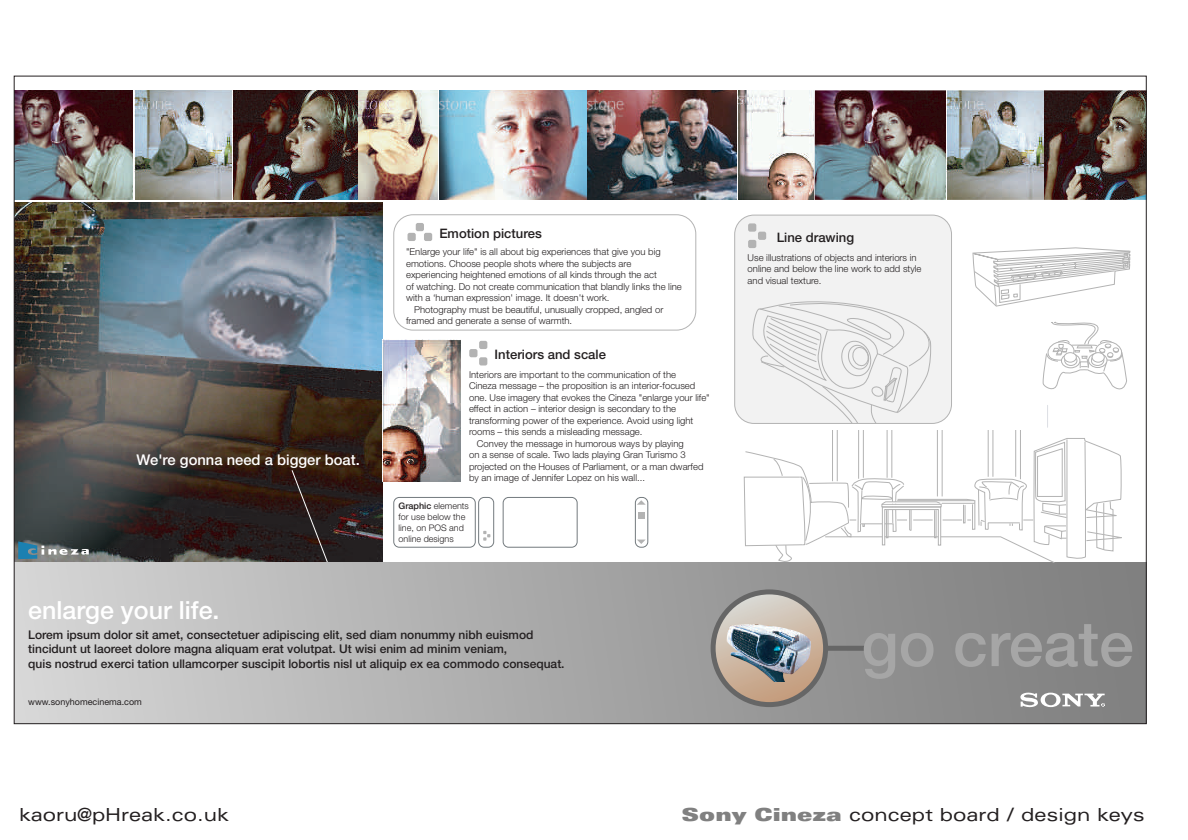
<style>
.page{position:relative;width:1188px;height:840px;background:#fff}
.page>*{position:absolute;margin:0;border:0;box-sizing:border-box;transform-origin:0 0}
.t1{font:500 62.5px "Helvetica Neue";color:#a6a6a6}
.t2{font:500 25px "Helvetica Neue";color:#fff}
.t3{font:expanded 18px "Univers";color:#231f20}
.t4{font:500 14.8px "Helvetica Neue";color:#fff}
.t5{font:500 13.1px "Helvetica Neue";color:#231f20}
.t6{font:500 12px/14.5px "Helvetica Neue";color:#231f20}
.t7{font:300 9.5px/11.5px "Helvetica Neue";color:#231f20}
.t8{font:300 9px/11px "Helvetica Neue";color:#231f20}
.t9{font:9px "Helvetica Neue";color:#231f20}
.s1{font-weight:500}
.s2{font-weight:900;color:#808080}
</style>
<div class="page">
<img style="left:16px;top:202px;width:366px;height:361px">
<svg style="left:291px;top:470px;width:43px;height:93px"></svg>
<div style="left:735px;top:215px;width:217px;height:209px;background:#f2f2f2;border:1px solid #b3b3b3;border-radius:19px"></div>
<div style="left:14px;top:563px;width:1132px;height:161px;background:linear-gradient(to right,#d4d4d4,#7b7b7b)"></div>
<svg style="left:18px;top:541px;width:71px;height:18px"></svg>
<div style="left:820px;top:646px;width:48px;height:5px;background:#666"></div>
<svg style="left:711px;top:589px;width:117px;height:118px"></svg>
<img style="left:727px;top:622px;width:84px;height:60px">
<svg style="left:1020px;top:691px;width:85px;height:18px"></svg>
<img style="left:16px;top:90px;width:1128px;height:110px">
<img style="left:972px;top:90px;width:159px;height:217px">
<div style="left:469px;top:349px;width:8px;height:8px;background:#b3b3b3;border-radius:2px"></div>
<div style="left:479px;top:357px;width:8px;height:9px;background:#b3b3b3;border-radius:2px"></div>
<div style="left:479px;top:341px;width:8px;height:8px;background:#b3b3b3;border-radius:2px"></div>
<div style="left:416px;top:223px;width:8px;height:8px;background:#b3b3b3;border-radius:2px"></div>
<div style="left:408px;top:233px;width:8px;height:8px;background:#b3b3b3;border-radius:2px"></div>
<div style="left:424px;top:233px;width:8px;height:8px;background:#b3b3b3;border-radius:2px"></div>
<div style="left:394px;top:215px;width:302px;height:115px;border:1px solid #b3b3b3;border-radius:19px"></div>
<div style="left:394px;top:497px;width:82px;height:50px;border:1px solid #737a7e;border-radius:6px"></div>
<div style="left:503px;top:497px;width:74px;height:50px;border:1px solid #737a7e;border-radius:6px"></div>
<div style="left:478px;top:497px;width:16px;height:50px;border:1px solid #737a7e;border-radius:6px"></div>
<svg style="left:483px;top:531px;width:7px;height:10px"></svg>
<div style="left:635px;top:497px;width:13px;height:50px;border:1px solid #737a7e;border-radius:6px"></div>
<svg style="left:637px;top:540px;width:8px;height:4px"></svg>
<svg style="left:637px;top:500px;width:9px;height:5px"></svg>
<div style="left:638px;top:513px;width:7px;height:6px;background:#b3b3b3"></div>
<div style="left:758px;top:232px;width:8px;height:8px;background:#b3b3b3;border-radius:2px"></div>
<div style="left:748px;top:223px;width:8px;height:9px;background:#b3b3b3;border-radius:2px"></div>
<div style="left:748px;top:240px;width:8px;height:8px;background:#b3b3b3;border-radius:2px"></div>
<svg style="left:1042px;top:321px;width:85px;height:69px"></svg>
<svg style="left:751px;top:301px;width:183px;height:123px"></svg>
<svg style="left:1047px;top:405px;width:1px;height:22px"></svg>
<hr style="left:832px;top:431px;width:1px;height:50px;background:#b3b3b3">
<hr style="left:858px;top:431px;width:1px;height:48px;background:#b3b3b3">
<hr style="left:863px;top:431px;width:1px;height:47px;background:#b3b3b3">
<hr style="left:887px;top:431px;width:1px;height:47px;background:#b3b3b3">
<hr style="left:891px;top:431px;width:1px;height:47px;background:#b3b3b3">
<hr style="left:937px;top:431px;width:1px;height:65px;background:#b3b3b3">
<hr style="left:942px;top:431px;width:1px;height:65px;background:#b3b3b3">
<hr style="left:988px;top:431px;width:1px;height:46px;background:#b3b3b3">
<hr style="left:993px;top:431px;width:1px;height:46px;background:#b3b3b3">
<hr style="left:1015px;top:431px;width:1px;height:46px;background:#b3b3b3">
<hr style="left:1020px;top:431px;width:1px;height:48px;background:#b3b3b3">
<svg style="left:743px;top:438px;width:384px;height:131px"></svg>
<hr style="left:837px;top:431px;width:1px;height:50px;background:#b3b3b3">
<img style="left:382px;top:339px;width:79px;height:143px">
<h3 class="t4" style="left:137px;top:451px;width:225px">We're gonna need a bigger boat.</h3>
<h2 class="t2" style="left:28px;top:595px;width:193px">enlarge your life.</h2>
<h3 class="t5" style="left:439px;top:226px;width:104px">Emotion pictures</h3>
<p class="t7" style="left:406px;top:246px;width:256px">"Enlarge your life" is all about big experiences that give you big</p>
<p class="t7" style="left:406px;top:257px;width:227px">emotions. Choose people shots where the subjects are</p>
<p class="t7" style="left:406px;top:269px;width:252px">experiencing heightened emotions of all kinds through the act</p>
<p class="t7" style="left:406px;top:280px;width:277px">of watching. Do not create communication that blandly links the line</p>
<p class="t7" style="left:406px;top:292px;width:205px">with a ‘human expression' image. It doesn't work.</p>
<p class="t7" style="left:414px;top:303px;width:251px">Photography must be beautiful, unusually cropped, angled or</p>
<p class="t7" style="left:406px;top:315px;width:168px">framed and generate a sense of warmth.</p>
<h3 class="t5" style="left:495px;top:346px;width:113px">Interiors and scale</h3>
<p class="t7" style="left:469px;top:368px;width:209px">Interiors are important to the communication of the</p>
<p class="t7" style="left:469px;top:380px;width:228px">Cineza message – the proposition is an interior-focused</p>
<p class="t7" style="left:469px;top:391px;width:242px">one. Use imagery that evokes the Cineza "enlarge your life"</p>
<p class="t7" style="left:469px;top:403px;width:209px">effect in action – interior design is secondary to the</p>
<p class="t7" style="left:469px;top:414px;width:226px">transforming power of the experience. Avoid using light</p>
<p class="t7" style="left:469px;top:426px;width:175px">rooms – this sends a misleading message.</p>
<p class="t7" style="left:477px;top:437px;width:208px">Convey the message in humorous ways by playing</p>
<p class="t7" style="left:469px;top:449px;width:218px">on a sense of scale. Two lads playing Gran Turismo 3</p>
<p class="t7" style="left:469px;top:460px;width:236px">projected on the Houses of Parliament, or a man dwarfed</p>
<p class="t7" style="left:469px;top:472px;width:177px">by an image of Jennifer Lopez on his wall...</p>
<p class="t8" style="left:399px;top:500px;width:72px"><span class="s1">Graphic</span> elements for use below the line, on POS and online designs</p>
<p class="t6" style="left:28px;top:627px;width:538px">Lorem ipsum dolor sit amet, consectetuer adipiscing elit, sed diam nonummy nibh euismod tincidunt ut laoreet dolore magna aliquam erat volutpat. Ut wisi enim ad minim veniam,<br>quis nostrud exerci tation ullamcorper suscipit lobortis nisl ut aliquip ex ea commodo consequat.</p>
<p class="t9" style="left:28px;top:697px;width:115px">www.sonyhomecinema.com</p>
<h3 class="t5" style="left:777px;top:230px;width:79px">Line drawing</h3>
<p class="t7" style="left:748px;top:252px;width:175px">Use illustrations of objects and interiors in online and below the line work to add style and visual texture.</p>
<h1 class="t1" style="left:862px;top:607px;width:274px">go create</h1>
<h3 class="t3" style="left:19px;top:804px;width:212px">kaoru@pHreak.co.uk</h3>
<h3 class="t3" style="left:682px;top:804px;width:465px"><span class="s2">Sony Cineza</span> concept board / design keys</h3>
</div>
